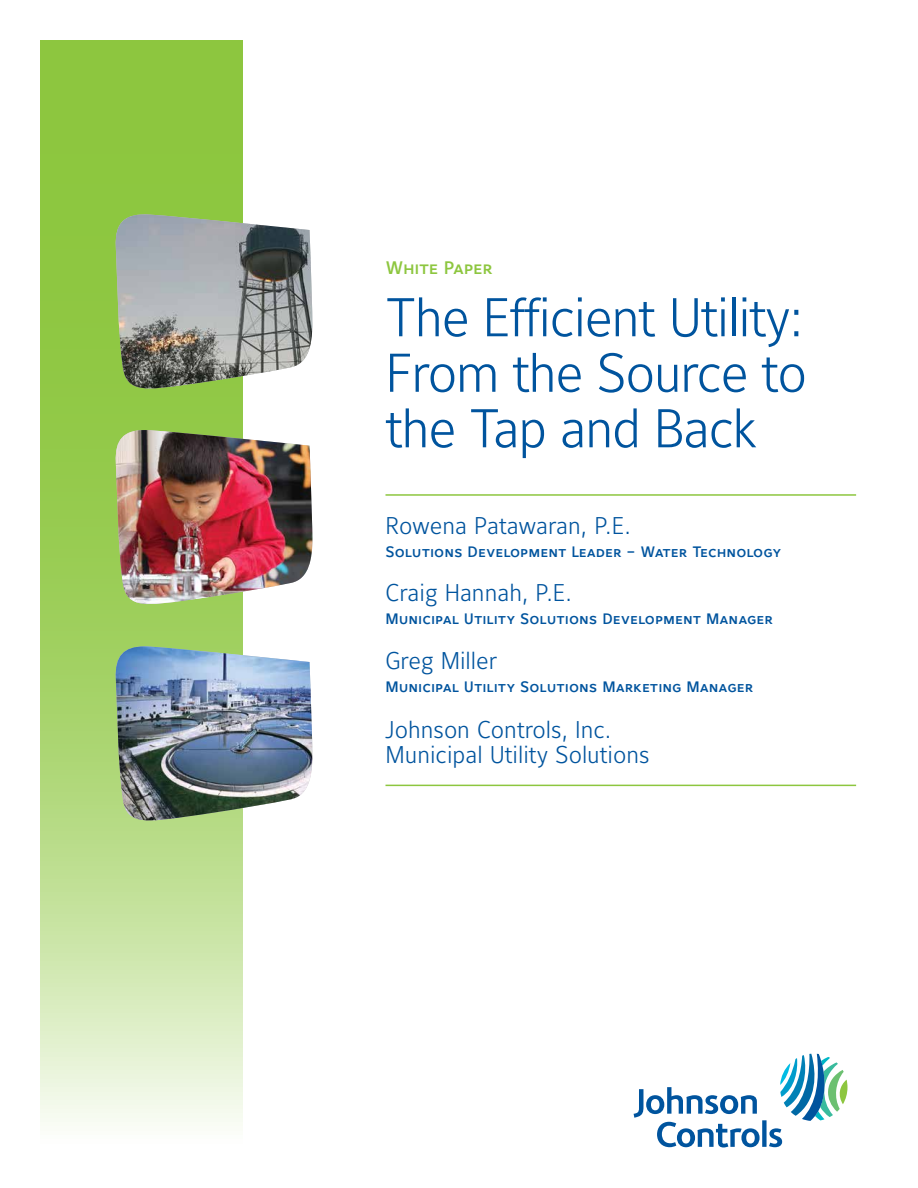
<style>
.page{position:relative;width:918px;height:1188px;background:#fff}
.page>*{position:absolute;margin:0;border:0;box-sizing:border-box;transform-origin:0 0}
.t1{font:54px/55.5px "Maurea Light Lf";letter-spacing:-.025em;color:#00549e;text-align:justify}
.t2{font:24px/25.5px "Maurea Light Lf";color:#00549e}
.t3{font:18px "Maurea Medium Caps Lf";letter-spacing:-.02em;color:#8dc63f}
.t4{font:15px "Maurea Medium Caps Lf";color:#00549e}
</style>
<div class="page">
<svg style="left:40px;top:40px;width:203px;height:1086px;background:#aed777"></svg>
<svg style="left:114px;top:429px;width:199px;height:181px"></svg>
<img style="left:116px;top:430px;width:196px;height:176px">
<svg style="left:114px;top:645px;width:129px;height:181px"></svg>
<img style="left:115px;top:646px;width:198px;height:176px">
<hr style="left:386px;top:494px;width:470px;height:2px;background:#8dc63f">
<hr style="left:386px;top:785px;width:470px;height:1px;background:#8dc63f">
<svg style="left:634px;top:1054px;width:214px;height:94px"></svg>
<svg style="left:114px;top:213px;width:129px;height:181px"></svg>
<img style="left:115px;top:214px;width:198px;height:176px">
<p class="t3" style="left:386px;top:258px;width:109px">White Paper</p>
<h1 class="t1" style="left:386px;top:293px;width:423px">The Efficient Utility:<br>From the Source to the Tap and Back</h1>
<h2 class="t2" style="left:386px;top:514px;width:247px">Rowena Patawaran, P.E.</h2>
<p class="t4" style="left:386px;top:543px;width:397px">Solutions Development Leader – Water Technology</p>
<h2 class="t2" style="left:386px;top:581px;width:188px">Craig Hannah, P.E.</h2>
<p class="t4" style="left:386px;top:611px;width:389px">Municipal Utility Solutions Development Manager</p>
<h2 class="t2" style="left:386px;top:649px;width:113px">Greg Miller</h2>
<p class="t4" style="left:386px;top:678px;width:369px">Municipal Utility Solutions Marketing Manager</p>
<h2 class="t2" style="left:386px;top:718px;width:266px">Johnson Controls, Inc.<br>Municipal Utility Solutions</h2>
</div>
